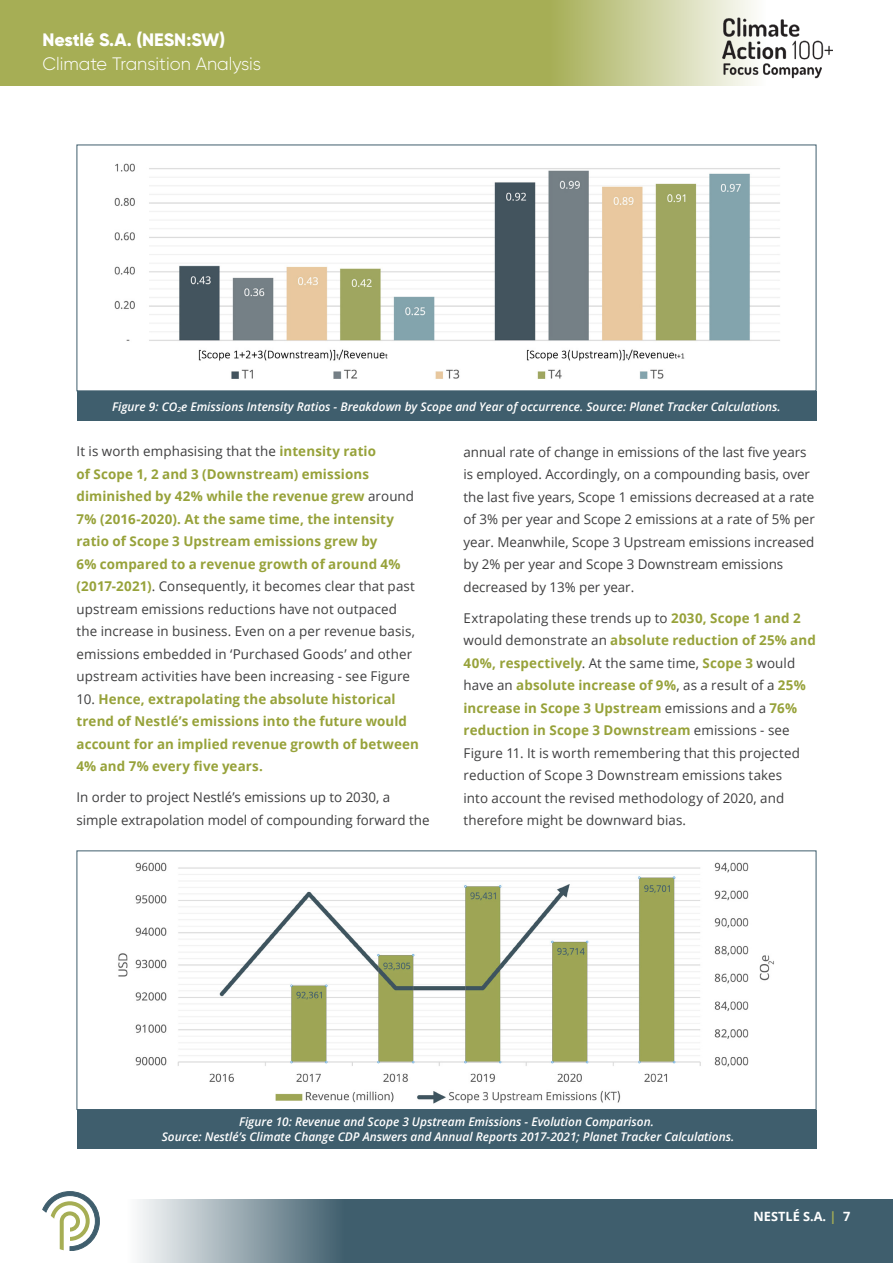
<style>
.page{position:relative;width:893px;height:1263px;background:#fff}
.page>*{position:absolute;margin:0;border:0;box-sizing:border-box;transform-origin:0 0}
.t1{font:300 18px "Gilroy";color:#fff}
.t2{font:800 18px "Gilroy";letter-spacing:-.005em;color:#fff}
.t3{font:13.5px/22.5px "Open Sans";letter-spacing:.005em;color:#3e3e3f}
.t4{font:700 13.5px/22.5px "Open Sans";letter-spacing:.01em;color:#97a23a}
.t5{font:700 12.75px "Open Sans";color:#fff}
.t6{font:italic 600 12px/14.4px "Open Sans";color:#fff;text-align:center}
.s1{font-weight:700;color:#97a23a}
.s2{font-weight:400;color:#3e3e3f}
.s3{color:#a6ae55}
</style>
<div class="page">
<svg style="left:138px;top:1199px;width:755px;height:64px;background:#57727f"></svg>
<svg style="left:0;top:0;width:754px;height:85px;background:#afb666"></svg>
<svg style="left:43px;top:1191px;width:57px;height:60px"></svg>
<img style="left:114px;top:163px;width:666px;height:216px">
<div style="left:77px;top:391px;width:739px;height:30px;background:#3f5e6d"></div>
<img style="left:118px;top:862px;width:656px;height:242px">
<div style="left:77px;top:850px;width:739px;height:260px;border:1px solid #3f5e6d"></div>
<div style="left:77px;top:1110px;width:739px;height:38px;background:#3f5e6d"></div>
<img style="left:723px;top:16px;width:109px;height:67px">
<p class="t2" style="left:43px;top:28px;width:184px">Nestlé S.A. (NESN:SW)</p>
<p class="t1" style="left:43px;top:52px;width:220px">Climate Transition Analysis</p>
<p class="t6" style="left:112px;top:399px;width:670px">Figure 9: CO<sub>2</sub>e Emissions Intensity Ratios - Breakdown by Scope and Year of occurrence. Source: Planet Tracker Calculations.</p>
<p class="t3" style="left:77px;top:440px;width:340px">It is worth emphasising that the <span class="s1">intensity ratio<br>of Scope 1, 2 and 3 (Downstream) emissions diminished by 42% while the revenue grew</span> around <span class="s1">7% (2016-2020). At the same time, the intensity ratio of Scope 3 Upstream emissions grew by<br>6% compared to a revenue growth of around 4% (2017-2021)</span>. Consequently, it becomes clear that past upstream emissions reductions have not outpaced the increase in business. Even on a per revenue basis, emissions embedded in ‘Purchased Goods’ and other upstream activities have been increasing - see Figure</p>
<p class="t4" style="left:77px;top:687px;width:344px"><span class="s2">10.</span> Hence, extrapolating the absolute historical trend of Nestlé’s emissions into the future would account for an implied revenue growth of between 4% and 7% every five years.</p>
<p class="t3" style="left:77px;top:786px;width:354px">In order to project Nestlé’s emissions up to 2030, a simple extrapolation model of compounding forward the</p>
<p class="t3" style="left:463px;top:440px;width:353px">annual rate of change in emissions of the last five years is employed. Accordingly, on a compounding basis, over the last five years, Scope 1 emissions decreased at a rate of 3% per year and Scope 2 emissions at a rate of 5% per year. Meanwhile, Scope 3 Upstream emissions increased by 2% per year and Scope 3 Downstream emissions decreased by 13% per year.</p>
<p class="t3" style="left:463px;top:606px;width:354px">Extrapolating these trends up to <span class="s1">2030, Scope 1 and 2 </span>would demonstrate an <span class="s1">absolute reduction of 25% and 40%, respectively</span>. At the same time, <span class="s1">Scope 3</span> would have an <span class="s1">absolute increase of 9%</span>, as a result of a <span class="s1">25% increase in Scope 3 Upstream</span> emissions and a <span class="s1">76% reduction in Scope 3 Downstream</span> emissions - see Figure 11. It is worth remembering that this projected reduction of Scope 3 Downstream emissions takes<br>into account the revised methodology of 2020, and therefore might be downward bias.</p>
<p class="t6" style="left:162px;top:1114px;width:574px">Figure 10: Revenue and Scope 3 Upstream Emissions - Evolution Comparison.<br>Source: Nestlé’s Climate Change CDP Answers and Annual Reports 2017-2021; Planet Tracker Calculations.</p>
<p class="t5" style="left:753px;top:1207px;width:98px">NESTLÉ S.A. <span class="s3">|</span> 7</p>
</div>
